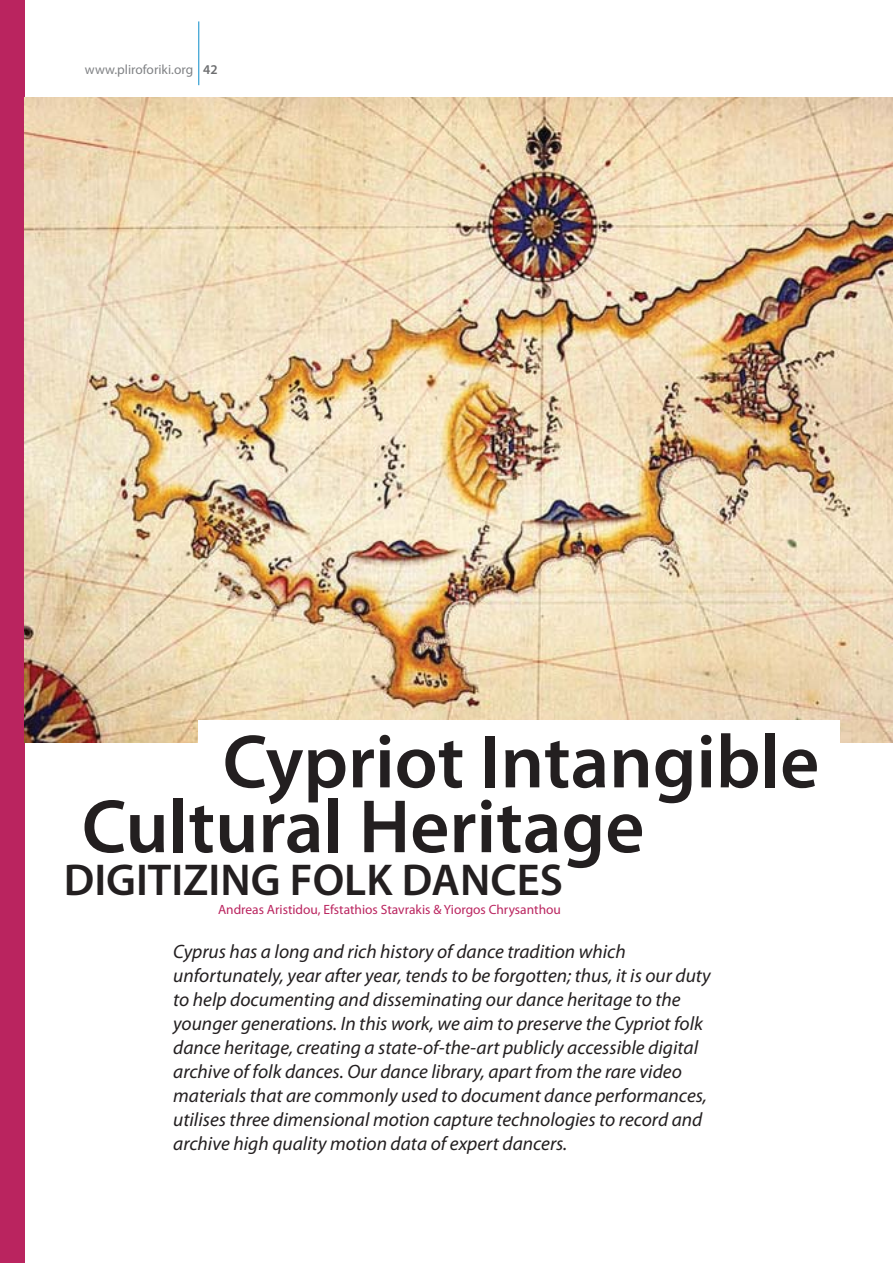
<style>
.page{position:relative;width:893px;height:1263px;background:#fff}
.page>*{position:absolute;margin:0;border:0;box-sizing:border-box;transform-origin:0 0}
.t1{font:600 76.2px "Myriad Pro";color:#231f20}
.t2{font:600 44.85px "Myriad Pro";color:#231f20}
.t3{font:italic 19.35px/23.9px "Myriad Pro";color:#231f20}
.t4{font:13.5px "Myriad Pro";color:#ba245f}
.t5{font:13.5px "Myriad Pro";color:#808285}
.s1{font-weight:600;color:#6d6e70}
</style>
<div class="page">
<hr style="left:198px;top:21px;width:1px;height:64px;background:#0b8bc9">
<div style="left:0;top:0;width:24px;height:1263px;background:#ba245f"></div>
<img style="left:24px;top:98px;width:869px;height:645px">
<div style="left:199px;top:721px;width:640px;height:156px;background:#fff"></div>
<p class="t5" style="left:85px;top:64px;width:134px">www.pliroforiki.org <span class="s1">42</span></p>
<h1 class="t1" style="left:223px;top:733px;width:598px">Cypriot Intangible</h1>
<h1 class="t1" style="left:82px;top:798px;width:564px">Cultural Heritage</h1>
<h2 class="t2" style="left:64px;top:862px;width:501px">DIGITIZING FOLK DANCES</h2>
<p class="t4" style="left:218px;top:905px;width:344px">Andreas Aristidou, Efstathios Stavrakis &amp; Yiorgos Chrysanthou</p>
<p class="t3" style="left:173px;top:941px;width:539px">Cyprus has a long and rich history of dance tradition which unfortunately, year after year, tends to be forgotten; thus, it is our duty to help documenting and disseminating our dance heritage to the younger generations. In this work, we aim to preserve the Cypriot folk dance heritage, creating a state-of-the-art publicly accessible digital archive of folk dances. Our dance library, apart from the rare video materials that are commonly used to document dance performances, utilises three dimensional motion capture technologies to record and archive high quality motion data of expert dancers.</p>
</div>
